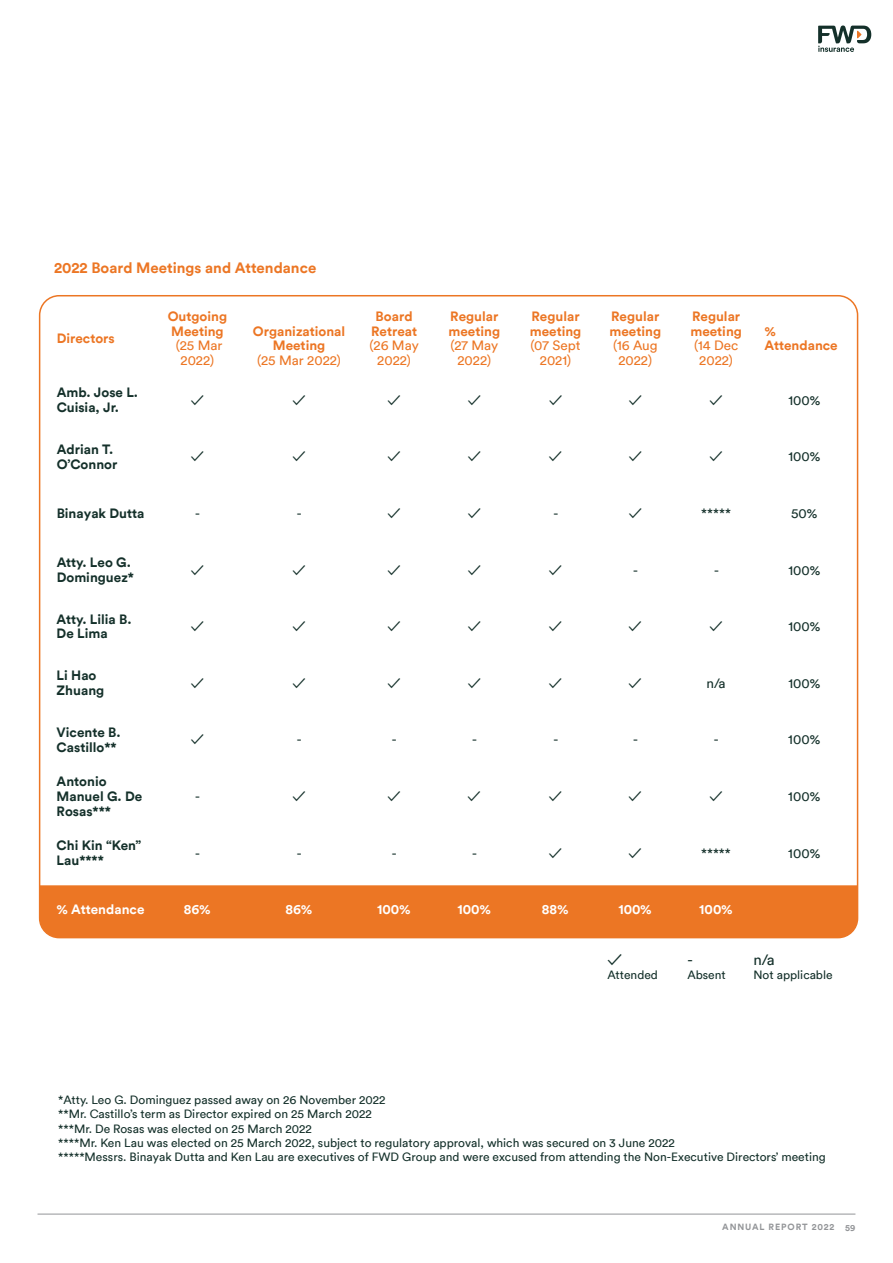
<style>
.page{position:relative;width:893px;height:1263px;background:#fff}
.page>*{position:absolute;margin:0;border:0;box-sizing:border-box;transform-origin:0 0}
.t1{font:700 15px "FWD Circular TT";color:#ec7624}
.t2{font:15px "FWD Circular TT";color:#14302a}
.t3{font:700 13.5px/14.5px "FWD Circular TT";color:#14302a}
.t4{font:700 13.5px/14.5px "FWD Circular TT";color:#ec7624}
.t5{font:13.5px "FWD Circular TT";color:#14302a}
.t6{font:13.5px/14.5px "FWD Circular TT";color:#ec7624;text-align:center}
.t7{font:700 13.5px "FWD Circular TT";color:#fff}
.t8{font:12px/14.4px "FWD Circular TT";color:#14302a}
.t9{font:700 9px "FWD Circular TT";letter-spacing:.1em;color:#939598}
</style>
<div class="page">
<div style="left:40px;top:885px;width:818px;height:52px;background:#ec7624"></div>
<hr style="left:38px;top:1214px;width:817px;height:1px;background:#939598">
<svg style="left:818px;top:26px;width:53px;height:26px"></svg>
<p class="t1" style="left:54px;top:258px;width:264px">2022 Board Meetings and Attendance</p>
<p class="t4" style="left:57px;top:330px;width:60px">Directors</p>
<p class="t4" style="left:168px;top:309px;width:61px">Outgoing<br>Meeting</p>
<p class="t6" style="left:176px;top:338px;width:48px">(25 Mar<br>2022)</p>
<p class="t4" style="left:253px;top:323px;width:94px;text-align:center">Organizational<br>Meeting</p>
<p class="t6" style="left:257px;top:352px;width:85px">(25 Mar 2022)</p>
<p class="t4" style="left:371px;top:309px;width:47px;text-align:center">Board<br>Retreat</p>
<p class="t6" style="left:369px;top:338px;width:51px">(26 May<br>2022)</p>
<p class="t4" style="left:449px;top:309px;width:53px">Regular meeting</p>
<p class="t6" style="left:450px;top:338px;width:50px">(27 May<br>2022)</p>
<p class="t4" style="left:530px;top:309px;width:53px">Regular meeting</p>
<p class="t6" style="left:530px;top:338px;width:52px">(07 Sept<br>2021)</p>
<p class="t4" style="left:609px;top:309px;width:53px">Regular meeting</p>
<p class="t6" style="left:613px;top:338px;width:46px">(16 Aug<br>2022)</p>
<p class="t4" style="left:690px;top:309px;width:53px">Regular meeting</p>
<p class="t6" style="left:694px;top:338px;width:46px">(14 Dec<br>2022)</p>
<p class="t4" style="left:765px;top:323px;width:75px">%<br>Attendance</p>
<p class="t3" style="left:57px;top:385px;width:83px">Amb. Jose L.<br>Cuisia, Jr.</p>
<p class="t5" style="left:191px;top:391px;width:15px">✓</p>
<p class="t5" style="left:292px;top:391px;width:15px">✓</p>
<p class="t5" style="left:388px;top:391px;width:15px">✓</p>
<p class="t5" style="left:468px;top:391px;width:15px">✓</p>
<p class="t5" style="left:549px;top:391px;width:15px">✓</p>
<p class="t5" style="left:629px;top:391px;width:15px">✓</p>
<p class="t5" style="left:710px;top:391px;width:15px">✓</p>
<p class="t5" style="left:788px;top:391px;width:34px">100%</p>
<p class="t3" style="left:57px;top:441px;width:62px">Adrian T.<br>O’Connor</p>
<p class="t5" style="left:191px;top:447px;width:15px">✓</p>
<p class="t5" style="left:292px;top:447px;width:15px">✓</p>
<p class="t5" style="left:388px;top:447px;width:15px">✓</p>
<p class="t5" style="left:468px;top:447px;width:15px">✓</p>
<p class="t5" style="left:549px;top:447px;width:15px">✓</p>
<p class="t5" style="left:629px;top:447px;width:15px">✓</p>
<p class="t5" style="left:710px;top:447px;width:15px">✓</p>
<p class="t5" style="left:788px;top:447px;width:34px">100%</p>
<p class="t3" style="left:57px;top:505px;width:89px">Binayak Dutta</p>
<p class="t5" style="left:195px;top:504px;width:6px">-</p>
<p class="t5" style="left:297px;top:504px;width:6px">-</p>
<p class="t5" style="left:387px;top:504px;width:15px">✓</p>
<p class="t5" style="left:468px;top:504px;width:15px">✓</p>
<p class="t5" style="left:553px;top:504px;width:6px">-</p>
<p class="t5" style="left:629px;top:504px;width:15px">✓</p>
<p class="t5" style="left:701px;top:504px;width:31px">*****</p>
<p class="t5" style="left:791px;top:504px;width:28px">50%</p>
<p class="t3" style="left:57px;top:555px;width:79px">Atty. Leo G.<br>Dominguez*</p>
<p class="t5" style="left:191px;top:561px;width:15px">✓</p>
<p class="t5" style="left:292px;top:561px;width:15px">✓</p>
<p class="t5" style="left:387px;top:561px;width:15px">✓</p>
<p class="t5" style="left:468px;top:561px;width:15px">✓</p>
<p class="t5" style="left:549px;top:561px;width:15px">✓</p>
<p class="t5" style="left:633px;top:561px;width:6px">-</p>
<p class="t5" style="left:714px;top:561px;width:6px">-</p>
<p class="t5" style="left:788px;top:561px;width:34px">100%</p>
<p class="t3" style="left:57px;top:611px;width:77px">Atty. Lilia B.<br>De Lima</p>
<p class="t5" style="left:191px;top:617px;width:15px">✓</p>
<p class="t5" style="left:292px;top:617px;width:15px">✓</p>
<p class="t5" style="left:387px;top:617px;width:15px">✓</p>
<p class="t5" style="left:468px;top:617px;width:15px">✓</p>
<p class="t5" style="left:549px;top:617px;width:15px">✓</p>
<p class="t5" style="left:629px;top:617px;width:15px">✓</p>
<p class="t5" style="left:709px;top:617px;width:15px">✓</p>
<p class="t5" style="left:788px;top:617px;width:34px">100%</p>
<p class="t3" style="left:57px;top:668px;width:49px">Li Hao<br>Zhuang</p>
<p class="t5" style="left:191px;top:674px;width:15px">✓</p>
<p class="t5" style="left:292px;top:674px;width:15px">✓</p>
<p class="t5" style="left:387px;top:674px;width:15px">✓</p>
<p class="t5" style="left:468px;top:674px;width:15px">✓</p>
<p class="t5" style="left:549px;top:674px;width:15px">✓</p>
<p class="t5" style="left:629px;top:674px;width:15px">✓</p>
<p class="t5" style="left:707px;top:674px;width:20px">n/a</p>
<p class="t5" style="left:788px;top:674px;width:34px">100%</p>
<p class="t3" style="left:57px;top:724px;width:66px">Vicente B.<br>Castillo**</p>
<p class="t5" style="left:191px;top:731px;width:15px">✓</p>
<p class="t5" style="left:297px;top:731px;width:6px">-</p>
<p class="t5" style="left:392px;top:731px;width:6px">-</p>
<p class="t5" style="left:472px;top:731px;width:6px">-</p>
<p class="t5" style="left:553px;top:731px;width:6px">-</p>
<p class="t5" style="left:633px;top:731px;width:6px">-</p>
<p class="t5" style="left:714px;top:731px;width:6px">-</p>
<p class="t5" style="left:788px;top:731px;width:34px">100%</p>
<p class="t3" style="left:57px;top:774px;width:87px">Antonio<br>Manuel G. De<br>Rosas***</p>
<p class="t5" style="left:195px;top:787px;width:6px">-</p>
<p class="t5" style="left:292px;top:787px;width:15px">✓</p>
<p class="t5" style="left:387px;top:787px;width:15px">✓</p>
<p class="t5" style="left:468px;top:787px;width:15px">✓</p>
<p class="t5" style="left:549px;top:787px;width:15px">✓</p>
<p class="t5" style="left:629px;top:787px;width:15px">✓</p>
<p class="t5" style="left:709px;top:787px;width:15px">✓</p>
<p class="t5" style="left:788px;top:787px;width:34px">100%</p>
<p class="t3" style="left:57px;top:838px;width:86px">Chi Kin “Ken”<br>Lau****</p>
<p class="t5" style="left:195px;top:844px;width:6px">-</p>
<p class="t5" style="left:297px;top:844px;width:6px">-</p>
<p class="t5" style="left:392px;top:844px;width:6px">-</p>
<p class="t5" style="left:472px;top:844px;width:6px">-</p>
<p class="t5" style="left:549px;top:844px;width:15px">✓</p>
<p class="t5" style="left:629px;top:844px;width:15px">✓</p>
<p class="t5" style="left:701px;top:844px;width:31px">*****</p>
<p class="t5" style="left:788px;top:844px;width:34px">100%</p>
<p class="t7" style="left:57px;top:900px;width:89px">% Attendance</p>
<p class="t7" style="left:184px;top:900px;width:29px">86%</p>
<p class="t7" style="left:285px;top:900px;width:29px">86%</p>
<p class="t7" style="left:377px;top:900px;width:35px">100%</p>
<p class="t7" style="left:457px;top:900px;width:35px">100%</p>
<p class="t7" style="left:542px;top:900px;width:28px">88%</p>
<p class="t7" style="left:618px;top:900px;width:35px">100%</p>
<p class="t7" style="left:699px;top:900px;width:35px">100%</p>
<p class="t2" style="left:608px;top:949px;width:16px">✓</p>
<p class="t8" style="left:608px;top:967px;width:52px">Attended</p>
<p class="t2" style="left:687px;top:949px;width:7px">-</p>
<p class="t8" style="left:687px;top:967px;width:40px">Absent</p>
<p class="t2" style="left:753px;top:949px;width:23px">n/a</p>
<p class="t8" style="left:753px;top:967px;width:81px">Not applicable</p>
<p class="t8" style="left:58px;top:1092px;width:769px">*Atty. Leo G. Dominguez passed away on 26 November 2022<br>**Mr. Castillo’s term as Director expired on 25 March 2022<br>***Mr. De Rosas was elected on 25 March 2022<br>****Mr. Ken Lau was elected on 25 March 2022, subject to regulatory approval, which was secured on 3 June 2022<br>*****Messrs. Binayak Dutta and Ken Lau are executives of FWD Group and were excused from attending the Non-Executive Directors’ meeting</p>
<p class="t9" style="left:722px;top:1220px;width:135px">ANNUAL REPORT 2022 59</p>
</div>
